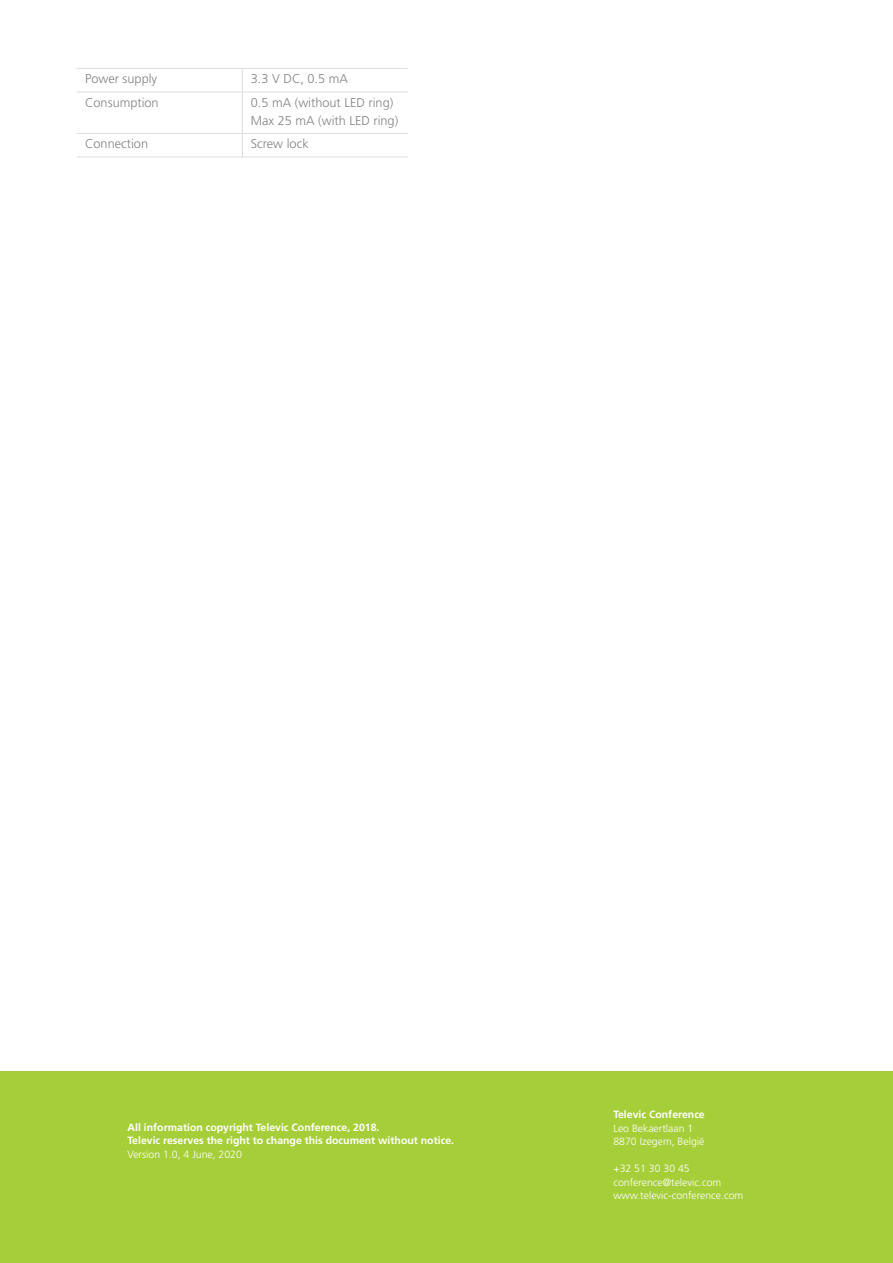
<style>
.page{position:relative;width:893px;height:1263px;background:#fff}
.page>*{position:absolute;margin:0;border:0;box-sizing:border-box;transform-origin:0 0}
.Text_-_cell{font:300 12.75px "Frutiger LT Std";color:#808285}
.t1{font:700 10.5px/13.5px "Frutiger LT Std";color:#fff}
.t2{font:300 10.5px/13.5px "Frutiger LT Std";color:#fff}
</style>
<div class="page">
<div style="left:0;top:1071px;width:893px;height:192px;background:#a6ce39"></div>
<svg style="left:242px;top:69px;width:1px;height:23px"></svg>
<hr style="left:242px;top:92px;width:1px;height:41px;background:#dcdddf">
<svg style="left:242px;top:134px;width:1px;height:23px"></svg>
<hr style="left:77px;top:68px;width:165px;height:1px;background:#dcdddf">
<hr style="left:242px;top:68px;width:166px;height:1px;background:#dcdddf">
<hr style="left:77px;top:92px;width:165px;height:1px;background:#dcdddf">
<hr style="left:242px;top:92px;width:166px;height:1px;background:#dcdddf">
<hr style="left:77px;top:133px;width:165px;height:1px;background:#dcdddf">
<hr style="left:242px;top:133px;width:166px;height:1px;background:#dcdddf">
<hr style="left:77px;top:157px;width:165px;height:1px;background:#dcdddf">
<hr style="left:242px;top:157px;width:166px;height:1px;background:#dcdddf">
<p class="Text_-_cell" style="left:85px;top:72px;width:74px">Power supply</p>
<p class="Text_-_cell" style="left:251px;top:72px;width:99px">3.3 V DC, 0.5 mA</p>
<p class="Text_-_cell" style="left:85px;top:95px;width:75px">Consumption</p>
<p class="Text_-_cell" style="left:251px;top:95px;width:144px">0.5 mA (without LED ring)</p>
<p class="Text_-_cell" style="left:251px;top:113px;width:149px">Max 25 mA (with LED ring)</p>
<p class="Text_-_cell" style="left:85px;top:137px;width:65px">Connection</p>
<p class="Text_-_cell" style="left:251px;top:137px;width:59px">Screw lock</p>
<p class="t1" style="left:128px;top:1120px;width:328px">All information copyright Televic Conference, 2018.<br>Televic reserves the right to change this document without notice.</p>
<p class="t2" style="left:128px;top:1147px;width:116px">Version 1.0, 4 June, 2020</p>
<p class="t1" style="left:613px;top:1108px;width:93px">Televic Conference</p>
<p class="t2" style="left:613px;top:1121px;width:93px">Leo Bekaertlaan 1<br>8870 Izegem, België</p>
<p class="t2" style="left:613px;top:1162px;width:131px">+32 51 30 30 45 conference@televic.com www.televic-conference.com</p>
</div>
